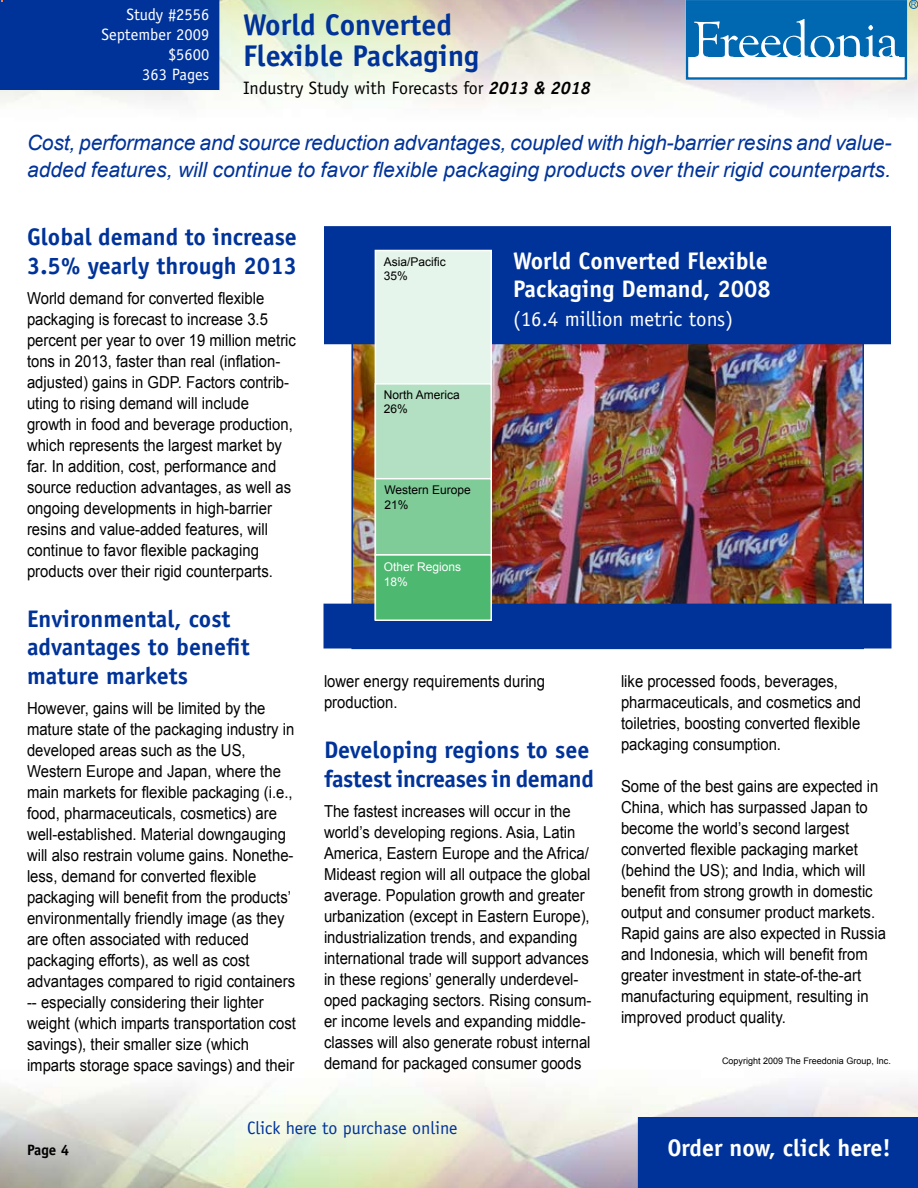
<style>
.page{position:relative;width:918px;height:1188px;background:#fff}
.page>*{position:absolute;margin:0;border:0;box-sizing:border-box;transform-origin:0 0}
.t1{font:700 30px/31.5px "Officina Sans";color:#039}
.t2{font:700 24px/28.8px "Officina Sans";color:#039}
.t3{font:700 24px/28.8px "Officina Sans";color:#fff}
.t4{font:italic 21px/27px "Arial";color:#039}
.t5{font:21px "Officina Sans";color:#fff}
.t6{font:18px "Officina Sans";color:#000}
.t7{font:18px "Officina Sans";color:#039}
.t8{font:16.5px/21px "Arial";color:#000;scale:.9 1}
.t9{font:16.5px/19.8px "Officina Sans";color:#fff;text-align:right}
.t10{font:700 15px "Officina Sans";color:#000}
.t11{font:12px/14.2px "Arial";color:#000}
.t12{font:12px/14.2px "Arial";color:#fff}
.t13{font:9px "Arial";color:#000}
.s1{font-weight:700;font-style:italic}
</style>
<div class="page">
<div style="left:638px;top:1117px;width:280px;height:71px;background:#039"></div>
<div style="left:686px;top:0;width:221px;height:80px;border:2px solid #0067b1"></div>
<div style="left:687px;top:1px;width:218px;height:56px;background:#0067b1"></div>
<svg style="left:694px;top:19px;width:205px;height:38px"></svg>
<div style="left:909px;top:0;width:9px;height:9px;border:1px solid #0067b1;border-radius:50%"></div>
<svg style="left:911px;top:2px;width:5px;height:5px"></svg>
<img style="left:354px;top:344px;width:507px;height:260px">
<div style="left:325px;top:227px;width:565px;height:117px;background:#039"></div>
<div style="left:324px;top:226px;width:567px;height:118px;border:2px solid #039"></div>
<div style="left:0;top:0;width:219px;height:90px;background:#039"></div>
<div style="left:324px;top:604px;width:567px;height:44px;background:#039"></div>
<div style="left:375px;top:250px;width:116px;height:369px;background:#e6f5eb"></div>
<div style="left:375px;top:250px;width:117px;height:370px;border:2px solid #fff"></div>
<div style="left:375px;top:384px;width:116px;height:95px;background:#b3e0c2"></div>
<div style="left:375px;top:383px;width:117px;height:97px;border:2px solid #fff"></div>
<div style="left:375px;top:479px;width:116px;height:76px;background:#80cc99"></div>
<div style="left:375px;top:478px;width:117px;height:78px;border:2px solid #fff"></div>
<div style="left:375px;top:555px;width:116px;height:65px;background:#4db870"></div>
<div style="left:375px;top:554px;width:117px;height:67px;border:2px solid #fff"></div>
<p class="t9" style="left:101px;top:5px;width:109px">Study #2556<br>September 2009 $5600<br>363 Pages</p>
<h1 class="t1" style="left:243px;top:9px;width:238px">World Converted<br>Flexible Packaging</h1>
<p class="t6" style="left:243px;top:78px;width:349px">Industry Study with Forecasts for <span class="s1">2013 &amp; 2018</span></p>
<p class="t4" style="left:27px;top:130px;width:866px">Cost, performance and source reduction advantages, coupled with high-barrier resins and value&shy;added features, will continue to favor flexible packaging products over their rigid counterparts.</p>
<h2 class="t2" style="left:27px;top:222px;width:272px">Global demand to increase<br>3.5% yearly through 2013</h2>
<p class="t8" style="left:27px;top:288px;width:300px">World demand for converted flexible packaging is forecast to increase 3.5 percent per year to over 19 million metric tons in 2013, faster than real (inflation&shy;adjusted) gains in GDP. Factors contrib&shy;uting to rising demand will include growth in food and beverage production, which represents the largest market by far. In addition, cost, performance and source reduction advantages, as well as ongoing developments in high-barrier resins and value-added features, will continue to favor flexible packaging products over their rigid counterparts.</p>
<h2 class="t2" style="left:27px;top:604px;width:224px">Environmental, cost advantages to benefit mature markets</h2>
<p class="t8" style="left:27px;top:698px;width:300px">However, gains will be limited by the mature state of the packaging industry in developed areas such as the US, Western Europe and Japan, where the main markets for flexible packaging (i.e., food, pharmaceuticals, cosmetics) are well-established. Material downgauging will also restrain volume gains. Nonethe&shy;less, demand for converted flexible packaging will benefit from the products’ environmentally friendly image (as they are often associated with reduced packaging efforts), as well as cost advantages compared to rigid containers -- especially considering their lighter weight (which imparts transportation cost savings), their smaller size (which imparts storage space savings) and their</p>
<p class="t11" style="left:384px;top:254px;width:64px">Asia/Pacific<br>35%</p>
<p class="t11" style="left:384px;top:388px;width:78px">North America<br>26%</p>
<p class="t11" style="left:384px;top:483px;width:88px">Western Europe<br>21%</p>
<p class="t12" style="left:384px;top:560px;width:79px">Other Regions<br>18%</p>
<h2 class="t3" style="left:513px;top:246px;width:259px">World Converted Flexible<br>Packaging Demand, 2008</h2>
<p class="t5" style="left:513px;top:307px;width:222px">(16.4 million metric tons)</p>
<p class="t8" style="left:324px;top:671px;width:247px">lower energy requirements during production.</p>
<h2 class="t2" style="left:324px;top:735px;width:271px">Developing regions to see fastest increases in demand</h2>
<p class="t8" style="left:324px;top:800px;width:299px">The fastest increases will occur in the world’s developing regions. Asia, Latin America, Eastern Europe and the Africa/ Mideast region will all outpace the global average. Population growth and greater urbanization (except in Eastern Europe), industrialization trends, and expanding international trade will support advances in these regions’ generally underdevel&shy;oped packaging sectors. Rising consum&shy;er income levels and expanding middle&shy;classes will also generate robust internal demand for packaged consumer goods</p>
<p class="t8" style="left:621px;top:671px;width:268px">like processed foods, beverages, pharmaceuticals, and cosmetics and toiletries, boosting converted flexible packaging consumption.</p>
<p class="t8" style="left:621px;top:776px;width:296px">Some of the best gains are expected in China, which has surpassed Japan to become the world’s second largest converted flexible packaging market (behind the US); and India, which will benefit from strong growth in domestic output and consumer product markets.<br>Rapid gains are also expected in Russia and Indonesia, which will benefit from greater investment in state-of-the-art manufacturing equipment, resulting in improved product quality.</p>
<p class="t13" style="left:722px;top:1055px;width:170px">Copyright 2009 The Freedonia Group, Inc.</p>
<p class="t7" style="left:247px;top:1117px;width:212px">Click here to purchase online</p>
<p class="t10" style="left:27px;top:1140px;width:31px">Page</p>
<h2 class="t3" style="left:667px;top:1133px;width:225px">Order now, click here!</h2>
</div>
